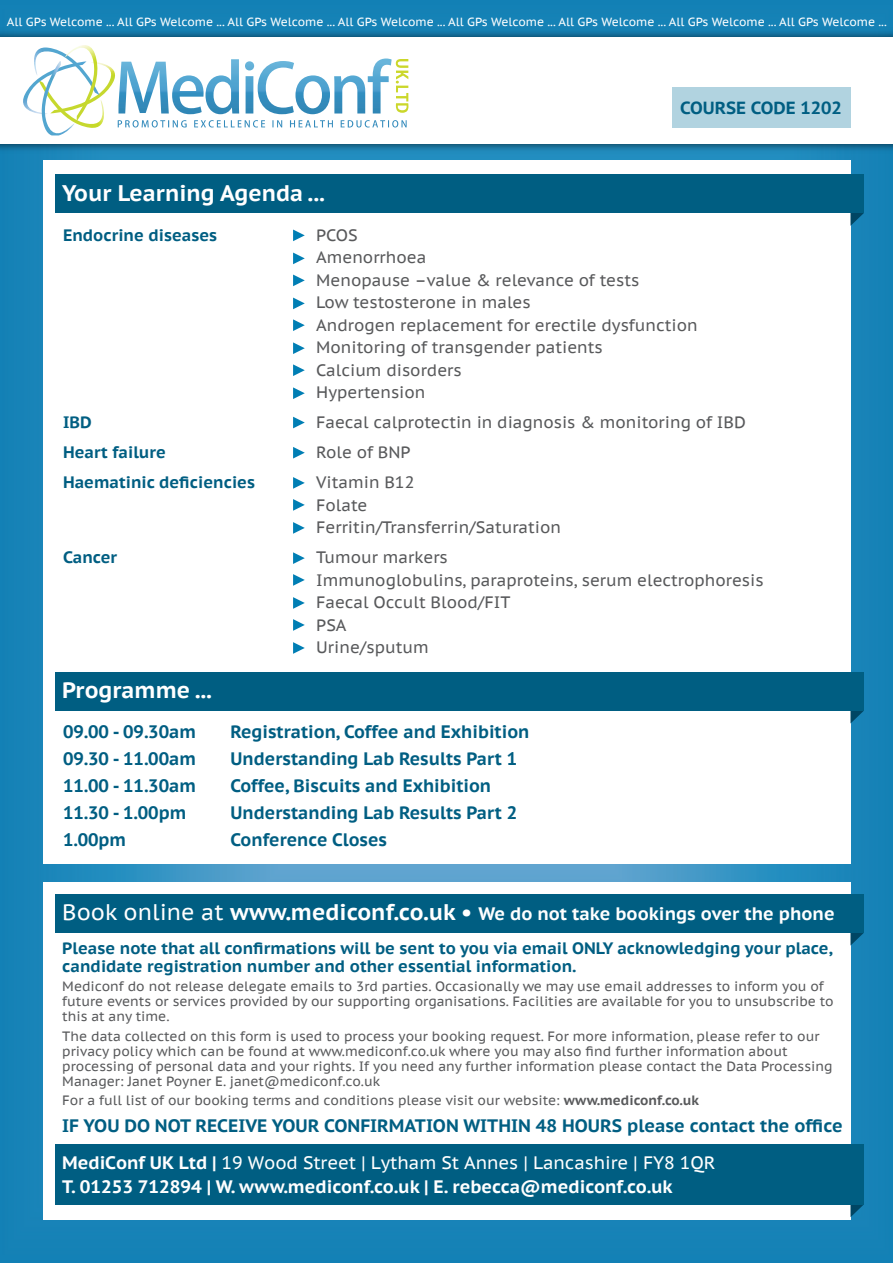
<style>
.page{position:relative;width:893px;height:1263px;background:#fff}
.page>*{position:absolute;margin:0;border:0;box-sizing:border-box;transform-origin:0 0}
.t1{font:700 22.5px "PT Sans Caption";color:#fff}
.t2{font:700 18px "PT Sans Caption";color:#005e82}
.t3{font:700 18px/24px "PT Sans Caption";color:#fff}
.t4{font:700 17.55px "PT Sans Caption";color:#005e82}
.t5{font:16.5px/22.5px "PT Sans Caption";color:#58595b}
.t6{font:700 16.5px/18px "PT Sans Caption";color:#005e82}
.t7{font:13.5px/15px "PT Sans Caption";color:#58595b}
.t8{font:11.85px "PT Sans Caption";color:#fff}
.s1{font-weight:400;font-size:22.5px}
.s2{font-size:22.5px}
.s3{font-weight:700}
.s4{font-weight:400}
</style>
<div class="page">
<img style="left:0;top:0;width:893px;height:1263px">
<img style="left:0;top:26px;width:893px;height:129px">
<div style="left:0;top:37px;width:893px;height:107px;background:#fff"></div>
<img style="left:99px;top:63px;width:16px;height:29px">
<img style="left:41px;top:80px;width:65px;height:48px">
<img style="left:23px;top:82px;width:19px;height:33px">
<img style="left:42px;top:95px;width:32px;height:40px">
<img style="left:34px;top:48px;width:31px;height:47px">
<img style="left:65px;top:45px;width:34px;height:76px">
<img style="left:118px;top:59px;width:274px;height:55px">
<img style="left:118px;top:120px;width:243px;height:8px">
<img style="left:365px;top:120px;width:42px;height:8px">
<img style="left:396px;top:59px;width:12px;height:54px">
<div style="left:672px;top:87px;width:178px;height:41px;background:#b1d3e0"></div>
<div style="left:43px;top:882px;width:807px;height:338px;background:#fff"></div>
<div style="left:43px;top:160px;width:807px;height:703px;background:#fff"></div>
<svg style="left:850px;top:1204px;width:14px;height:13px"></svg>
<div style="left:55px;top:1144px;width:809px;height:60px;background:#005e82"></div>
<svg style="left:850px;top:213px;width:14px;height:13px"></svg>
<div style="left:55px;top:175px;width:809px;height:38px;background:#005e82"></div>
<svg style="left:850px;top:933px;width:14px;height:12px"></svg>
<div style="left:55px;top:894px;width:809px;height:39px;background:#005e82"></div>
<svg style="left:850px;top:711px;width:14px;height:12px"></svg>
<div style="left:55px;top:672px;width:809px;height:39px;background:#005e82"></div>
<svg style="left:293px;top:230px;width:12px;height:11px"></svg>
<svg style="left:293px;top:253px;width:12px;height:11px"></svg>
<svg style="left:293px;top:275px;width:12px;height:11px"></svg>
<svg style="left:293px;top:298px;width:12px;height:11px"></svg>
<svg style="left:293px;top:319px;width:12px;height:12px"></svg>
<svg style="left:293px;top:342px;width:12px;height:12px"></svg>
<svg style="left:293px;top:364px;width:12px;height:12px"></svg>
<svg style="left:293px;top:387px;width:12px;height:12px"></svg>
<svg style="left:293px;top:417px;width:12px;height:11px"></svg>
<svg style="left:293px;top:447px;width:12px;height:11px"></svg>
<svg style="left:293px;top:477px;width:12px;height:12px"></svg>
<svg style="left:293px;top:499px;width:12px;height:12px"></svg>
<svg style="left:293px;top:522px;width:12px;height:12px"></svg>
<svg style="left:293px;top:552px;width:12px;height:12px"></svg>
<svg style="left:293px;top:574px;width:12px;height:12px"></svg>
<svg style="left:293px;top:597px;width:12px;height:12px"></svg>
<svg style="left:293px;top:619px;width:12px;height:12px"></svg>
<svg style="left:293px;top:642px;width:12px;height:12px"></svg>
<p class="t8" style="left:7px;top:14px;width:881px">All GPs Welcome ... All GPs Welcome ... All GPs Welcome ... All GPs Welcome ... All GPs Welcome ... All GPs Welcome ... All GPs Welcome ... All GPs Welcome ...</p>
<h1 class="t1" style="left:62px;top:178px;width:264px">Your Learning Agenda ...</h1>
<p class="t4" style="left:680px;top:96px;width:163px">COURSE CODE 1202</p>
<p class="t6" style="left:63px;top:226px;width:156px">Endocrine diseases</p>
<p class="t5" style="left:316px;top:223px;width:383px">PCOS<br>Amenorrhoea<br>Menopause –value &amp; relevance of tests<br>Low testosterone in males<br>Androgen replacement for erectile dysfunction<br>Monitoring of transgender patients<br>Calcium disorders<br>Hypertension</p>
<p class="t6" style="left:63px;top:413px;width:30px">IBD</p>
<p class="t5" style="left:316px;top:411px;width:431px">Faecal calprotectin in diagnosis &amp; monitoring of IBD</p>
<p class="t6" style="left:63px;top:443px;width:105px">Heart failure</p>
<p class="t5" style="left:316px;top:441px;width:96px">Role of BNP</p>
<p class="t6" style="left:63px;top:473px;width:193px">Haematinic deficiencies</p>
<p class="t5" style="left:316px;top:471px;width:246px">Vitamin B12<br>Folate<br>Ferritin/Transferrin/Saturation</p>
<p class="t6" style="left:63px;top:548px;width:56px">Cancer</p>
<p class="t5" style="left:316px;top:546px;width:449px">Tumour markers<br>Immunoglobulins, paraproteins, serum electrophoresis<br>Faecal Occult Blood/FIT<br>PSA<br>Urine/sputum</p>
<h1 class="t1" style="left:62px;top:675px;width:151px">Programme ...</h1>
<h2 class="t2" style="left:63px;top:720px;width:134px">09.00 - 09.30am</h2>
<h2 class="t2" style="left:231px;top:720px;width:300px">Registration, Coffee and Exhibition</h2>
<h2 class="t2" style="left:63px;top:747px;width:134px">09.30 - 11.00am</h2>
<h2 class="t2" style="left:231px;top:747px;width:288px">Understanding Lab Results Part 1</h2>
<h2 class="t2" style="left:63px;top:774px;width:134px">11.00 - 11.30am</h2>
<h2 class="t2" style="left:231px;top:774px;width:262px">Coffee, Biscuits and Exhibition</h2>
<h2 class="t2" style="left:63px;top:801px;width:125px">11.30 - 1.00pm</h2>
<h2 class="t2" style="left:231px;top:801px;width:288px">Understanding Lab Results Part 2</h2>
<h2 class="t2" style="left:63px;top:828px;width:65px">1.00pm</h2>
<h2 class="t2" style="left:231px;top:828px;width:158px">Conference Closes</h2>
<h2 class="t3" style="left:62px;top:901px;width:774px"><span class="s1">Book online at</span> <span class="s2">www.mediconf.co.uk •</span> We do not take bookings over the phone</h2>
<p class="t6" style="left:62px;top:939px;width:772px">Please note that all confirmations will be sent to you via email ONLY acknowledging your place, candidate registration number and other essential information.</p>
<p class="t7" style="left:62px;top:979px;width:773px">Mediconf do not release delegate emails to 3rd parties. Occasionally we may use email addresses to inform you of future events or services provided by our supporting organisations. Facilities are available for you to unsubscribe to this at any time.</p>
<p class="t7" style="left:62px;top:1028px;width:772px">The data collected on this form is used to process your booking request. For more information, please refer to our privacy policy which can be found at www.mediconf.co.uk where you may also find further information about processing of personal data and your rights. If you need any further information please contact the Data Processing Manager: Janet Poyner E. janet@mediconf.co.uk</p>
<p class="t7" style="left:62px;top:1093px;width:638px">For a full list of our booking terms and conditions please visit our website: <span class="s3">www.mediconf.co.uk</span></p>
<h2 class="t2" style="left:62px;top:1114px;width:782px">IF YOU DO NOT RECEIVE YOUR CONFIRMATION WITHIN 48 HOURS please contact the office</h2>
<h2 class="t3" style="left:62px;top:1150px;width:655px">MediConf UK Ltd | <span class="s4">19 Wood Street | Lytham St Annes | Lancashire | FY8 1QR<br></span>T. 01253 712894 | W. www.mediconf.co.uk | E. rebecca@mediconf.co.uk</h2>
</div>
